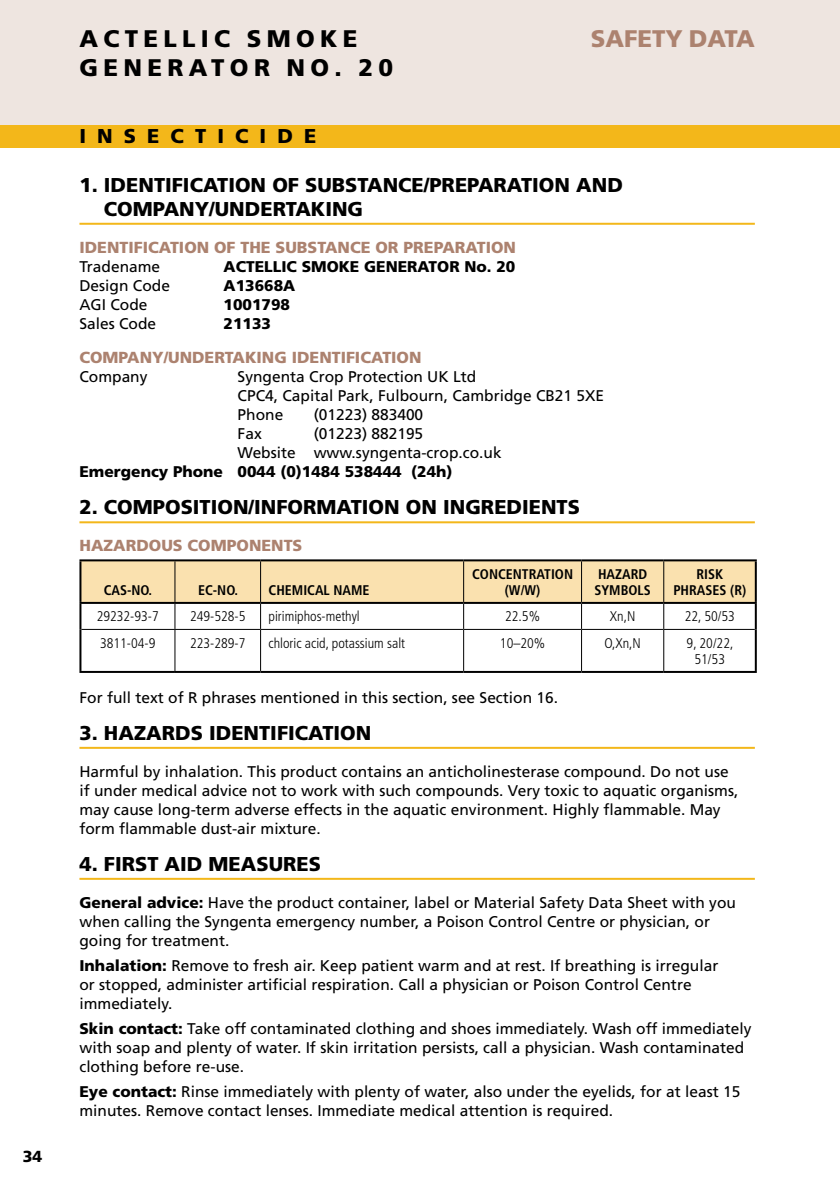
<style>
.page{position:relative;width:840px;height:1191px;background:#fff}
.page>*{position:absolute;margin:0;border:0;box-sizing:border-box;transform-origin:0 0}
.t1{font:900 24px "Frutiger";letter-spacing:.22em;color:#000}
.t2{font:900 24px "Frutiger";color:#ac826f}
.t3{font:900 20px/24px "Frutiger";color:#000}
.t4{font:900 20px "Frutiger";letter-spacing:.555em;color:#000}
.t5{font:900 16px "Frutiger";color:#ac826f}
.t6{font:900 16px "Frutiger";color:#000}
.t7{font:15.6px/19px "Frutiger";color:#000}
.t8{font:900 15.6px "Frutiger";color:#000}
.t9{font:300 condensed 14px/16px "Frutiger";color:#000;text-align:center}
.t10{font:700 condensed 14px/16px "Frutiger";color:#000}
.s1{font-weight:900}
</style>
<div class="page">
<div style="left:0;top:0;width:839px;height:132px;background:#eee5e0"></div>
<div style="left:0;top:125px;width:839px;height:22px;background:#f3b71a"></div>
<hr style="left:79px;top:223px;width:675px;height:2px;background:#f3b71a">
<hr style="left:79px;top:521px;width:675px;height:2px;background:#f3b71a">
<hr style="left:79px;top:747px;width:675px;height:2px;background:#f3b71a">
<hr style="left:79px;top:878px;width:675px;height:2px;background:#f3b71a">
<hr style="left:79px;top:559px;width:96px;height:2px;background:#000">
<hr style="left:175px;top:559px;width:85px;height:2px;background:#000">
<hr style="left:260px;top:559px;width:203px;height:2px;background:#000">
<hr style="left:463px;top:559px;width:118px;height:2px;background:#000">
<hr style="left:581px;top:559px;width:82px;height:2px;background:#000">
<hr style="left:663px;top:559px;width:93px;height:2px;background:#000">
<hr style="left:81px;top:629px;width:94px;height:1px;background:#000">
<hr style="left:175px;top:629px;width:85px;height:1px;background:#000">
<hr style="left:260px;top:629px;width:203px;height:1px;background:#000">
<hr style="left:463px;top:629px;width:118px;height:1px;background:#000">
<hr style="left:581px;top:629px;width:82px;height:1px;background:#000">
<hr style="left:663px;top:629px;width:91px;height:1px;background:#000">
<svg style="left:81px;top:560px;width:673px;height:69px"></svg>
<hr style="left:174px;top:630px;width:1px;height:41px;background:#000">
<hr style="left:260px;top:630px;width:1px;height:41px;background:#000">
<hr style="left:463px;top:630px;width:1px;height:41px;background:#000">
<hr style="left:580px;top:630px;width:1px;height:41px;background:#000">
<hr style="left:663px;top:630px;width:1px;height:41px;background:#000">
<hr style="left:79px;top:602px;width:96px;height:2px;background:#000">
<hr style="left:175px;top:602px;width:85px;height:2px;background:#000">
<hr style="left:260px;top:602px;width:203px;height:2px;background:#000">
<hr style="left:463px;top:602px;width:118px;height:2px;background:#000">
<hr style="left:581px;top:602px;width:82px;height:2px;background:#000">
<hr style="left:663px;top:602px;width:93px;height:2px;background:#000">
<hr style="left:79px;top:561px;width:2px;height:41px;background:#000">
<hr style="left:79px;top:604px;width:2px;height:25px;background:#000">
<hr style="left:79px;top:629px;width:2px;height:42px;background:#000">
<hr style="left:754px;top:561px;width:2px;height:41px;background:#000">
<hr style="left:754px;top:604px;width:2px;height:25px;background:#000">
<hr style="left:754px;top:629px;width:2px;height:42px;background:#000">
<hr style="left:79px;top:671px;width:96px;height:2px;background:#000">
<hr style="left:175px;top:671px;width:85px;height:2px;background:#000">
<hr style="left:260px;top:671px;width:203px;height:2px;background:#000">
<hr style="left:463px;top:671px;width:118px;height:2px;background:#000">
<hr style="left:581px;top:671px;width:82px;height:2px;background:#000">
<hr style="left:663px;top:671px;width:93px;height:2px;background:#000">
<p class="t6" style="left:23px;top:1147px;width:21px">34</p>
<h1 class="t1" style="left:79px;top:24px;width:279px">ACTELLIC SMOKE</h1>
<h1 class="t2" style="left:590px;top:24px;width:165px">SAFETY DATA</h1>
<h1 class="t1" style="left:79px;top:53px;width:315px">GENERATOR NO. 20</h1>
<p class="t4" style="left:79px;top:124px;width:238px">INSECTICIDE</p>
<p class="t3" style="left:104px;top:173px;width:520px;text-indent:-24px">1. IDENTIFICATION OF SUBSTANCE/PREPARATION AND<br>COMPANY/UNDERTAKING</p>
<p class="t5" style="left:79px;top:237px;width:16px">IDENTIFICATION</p>
<p class="t5" style="left:214px;top:237px;width:73px">OF THE SUBSTANCE</p>
<p class="t5" style="left:375px;top:237px;width:40px">OR PREPARATION</p>
<p class="t7" style="left:79px;top:257px;width:82px">Tradename</p>
<p class="t8" style="left:223px;top:257px;width:293px">ACTELLIC SMOKE GENERATOR NO. 20</p>
<p class="t7" style="left:79px;top:276px;width:92px">Design Code</p>
<p class="t8" style="left:223px;top:276px;width:73px">A13668A</p>
<p class="t7" style="left:79px;top:295px;width:70px">AGI Code</p>
<p class="t8" style="left:223px;top:295px;width:68px">1001798</p>
<p class="t7" style="left:79px;top:314px;width:78px">Sales Code</p>
<p class="t8" style="left:223px;top:314px;width:49px">21133</p>
<p class="t5" style="left:79px;top:348px;width:24px">COMPANY</p>
<p class="t5" style="left:164px;top:348px;width:17px">/UNDERTAKING</p>
<p class="t5" style="left:291px;top:348px;width:11px">IDENTIFICATION</p>
<p class="t7" style="left:79px;top:367px;width:70px">Company</p>
<p class="t7" style="left:237px;top:367px;width:368px">Syngenta Crop Protection UK Ltd<br>CPC4, Capital Park, Fulbourn, Cambridge CB21 5XE<br>Phone</p>
<p class="t7" style="left:313px;top:405px;width:111px">(01223) 883400</p>
<p class="t7" style="left:237px;top:424px;width:265px;text-align:center">(01223) 882195<br>Website www.syngenta-crop.co.uk</p>
<p class="t8" style="left:79px;top:462px;width:374px">EMERGENCY PHONE 0044 (0)1484 538444 (24H)</p>
<p class="t3" style="left:79px;top:495px;width:501px">2. COMPOSITION/INFORMATION ON INGREDIENTS</p>
<p class="t5" style="left:79px;top:536px;width:224px">HAZARDOUS COMPONENTS</p>
<p class="t10" style="left:104px;top:582px;width:50px">CAS-NO.</p>
<p class="t10" style="left:198px;top:582px;width:41px">EC-NO.</p>
<p class="t10" style="left:268px;top:582px;width:102px">CHEMICAL NAME</p>
<p class="t7" style="left:237px;top:424px;width:26px">Fax</p>
<p class="t10" style="left:472px;top:566px;width:26px">CONCEN</p>
<p class="t10" style="left:504px;top:566px;width:68px;text-indent:17px">TRATION (W/W)</p>
<p class="t10" style="left:594px;top:566px;width:54px">HAZARD<br>SYMBOLS</p>
<p class="t10" style="left:673px;top:566px;width:51px;text-indent:23px">RIS K<br>PHRASES</p>
<p class="t10" style="left:729px;top:582px;width:18px">(R)</p>
<p class="t9" style="left:97px;top:609px;width:64px">29232-93-7</p>
<p class="t9" style="left:190px;top:609px;width:57px">249-528-5</p>
<p class="t9" style="left:268px;top:609px;width:93px">pirimiphos-methyl</p>
<p class="t9" style="left:505px;top:609px;width:36px">22.5%</p>
<p class="t9" style="left:609px;top:609px;width:27px">Xn,N</p>
<p class="t9" style="left:684px;top:609px;width:52px">22, 50/53</p>
<p class="t9" style="left:100px;top:635px;width:57px">3811-04-9</p>
<p class="t9" style="left:190px;top:635px;width:57px">223-289-7</p>
<p class="t9" style="left:268px;top:635px;width:138px">chloric acid, potassium salt</p>
<p class="t9" style="left:499px;top:635px;width:47px">10–20%</p>
<p class="t9" style="left:604px;top:635px;width:38px">O,Xn,N</p>
<p class="t9" style="left:686px;top:635px;width:48px">9, 20/22,<br>51/53</p>
<p class="t7" style="left:79px;top:688px;width:480px">For full text of R phrases mentioned in this section, see Section 16.</p>
<p class="t3" style="left:79px;top:720px;width:293px">3. HAZARDS IDENTIFICATION</p>
<p class="t7" style="left:79px;top:762px;width:660px">Harmful by inhalation. This product contains an anticholinesterase compound. Do not use if under medical advice not to work with such compounds. Very toxic to aquatic organisms, may cause long-term adverse effects in the aquatic environment. Highly flammable. May form flammable dust-air mixture.</p>
<p class="t3" style="left:79px;top:851px;width:243px">4. FIRST AID MEASURES</p>
<p class="t7" style="left:79px;top:893px;width:657px"><span class="s1">GENERAL ADVICE:</span> Have the product container, label or Material Safety Data Sheet with you when calling the Syngenta emergency number, a Poison Control Centre or physician, or going for treatment.</p>
<p class="t7" style="left:79px;top:956px;width:640px"><span class="s1">INHALATION:</span> Remove to fresh air. Keep patient warm and at rest. If breathing is irregular or stopped, administer artificial respiration. Call a physician or Poison Control Centre immediately.</p>
<p class="t7" style="left:79px;top:1019px;width:673px"><span class="s1">SKIN CONTACT:</span> Take off contaminated clothing and shoes immediately. Wash off immediately with soap and plenty of water. If skin irritation persists, call a physician. Wash contaminated clothing before re-use.</p>
<p class="t7" style="left:79px;top:1082px;width:662px"><span class="s1">EYE CONTACT:</span> Rinse immediately with plenty of water, also under the eyelids, for at least 15 minutes. Remove contact lenses. Immediate medical attention is required.</p>
</div>
